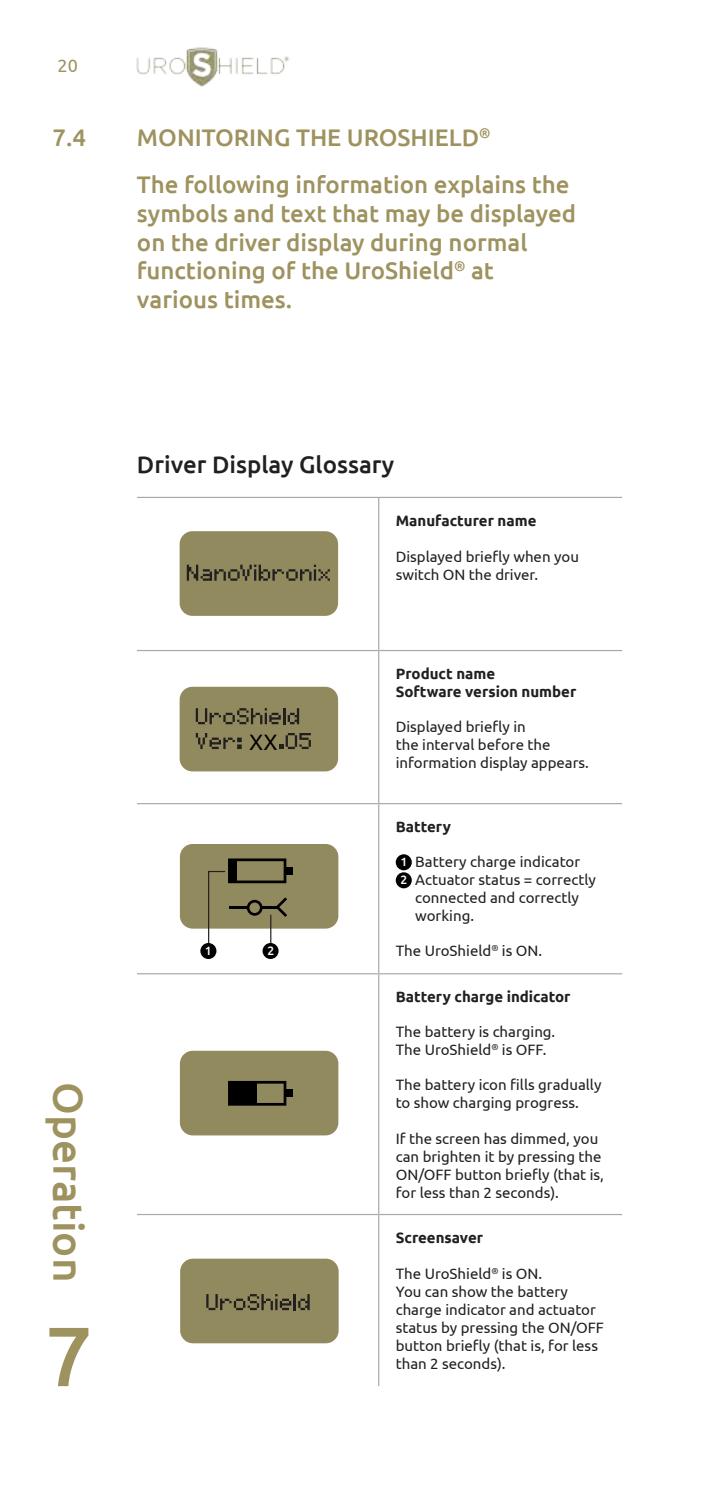
<style>
.page{position:relative;width:724px;height:1489px;background:#fff}
.page>*{position:absolute;margin:0;border:0;box-sizing:border-box;transform-origin:0 0}
.t1{font:500 84px "Ubuntu";color:#9e925f}
.t2{font:500 42px "Ubuntu";color:#9e925f}
.t3{font:500 24px/28.5px "Ubuntu";color:#9e925f}
.t4{font:500 24px "Ubuntu";color:#221f1f}
.t5{font:21px "Arial";color:#000}
.t6{font:18px "Ubuntu";color:#9e925f}
.t7{font:15px/18px "Ubuntu";color:#221f1f}
.t8{font:700 15px/18px "Ubuntu";color:#221f1f}
.t9{font:500 12px "Ubuntu";color:#fff}
.s1{font-weight:500;font-size:12px;color:#fff}
</style>
<div class="page">
<img style="left:136px;top:47px;width:154px;height:40px">
<hr style="left:137px;top:650px;width:241px;height:1px;background:#a7a9ab">
<hr style="left:378px;top:803px;width:244px;height:1px;background:#a7a9ab">
<hr style="left:137px;top:973px;width:241px;height:1px;background:#a7a9ab">
<hr style="left:378px;top:973px;width:244px;height:1px;background:#a7a9ab">
<hr style="left:137px;top:1214px;width:241px;height:1px;background:#a7a9ab">
<hr style="left:378px;top:1214px;width:244px;height:1px;background:#a7a9ab">
<hr style="left:378px;top:498px;width:1px;height:152px;background:#a7a9ab">
<hr style="left:378px;top:651px;width:1px;height:152px;background:#a7a9ab">
<hr style="left:378px;top:804px;width:1px;height:169px;background:#a7a9ab">
<hr style="left:378px;top:974px;width:1px;height:240px;background:#a7a9ab">
<hr style="left:378px;top:1215px;width:1px;height:171px;background:#a7a9ab">
<hr style="left:137px;top:497px;width:241px;height:1px;background:#a7a9ab">
<hr style="left:378px;top:497px;width:244px;height:1px;background:#a7a9ab">
<hr style="left:378px;top:650px;width:244px;height:1px;background:#a7a9ab">
<hr style="left:137px;top:803px;width:241px;height:1px;background:#a7a9ab">
<div style="left:395px;top:854px;width:16px;height:16px;background:#030000;border-radius:50%"></div>
<div style="left:395px;top:872px;width:16px;height:16px;background:#030000;border-radius:50%"></div>
<div style="left:179px;top:687px;width:159px;height:84px;background:#928a5f;border-radius:13px"></div>
<svg style="left:196px;top:708px;width:103px;height:16px"></svg>
<svg style="left:196px;top:733px;width:45px;height:16px"></svg>
<svg style="left:279px;top:733px;width:32px;height:16px"></svg>
<div style="left:180px;top:844px;width:158px;height:84px;background:#928a5f;border-radius:13px"></div>
<div style="left:285px;top:867px;width:7px;height:7px;background:#000"></div>
<div style="left:180px;top:1050px;width:158px;height:85px;background:#928a5f;border-radius:13px"></div>
<svg style="left:228px;top:1081px;width:58px;height:24px"></svg>
<div style="left:285px;top:1089px;width:7px;height:8px;background:#000"></div>
<div style="left:229px;top:1082px;width:28px;height:22px;background:#000"></div>
<div style="left:179px;top:531px;width:159px;height:85px;background:#928a5f;border-radius:13px"></div>
<svg style="left:187px;top:565px;width:143px;height:16px"></svg>
<div style="left:180px;top:1258px;width:158px;height:85px;background:#928a5f;border-radius:13px"></div>
<svg style="left:206px;top:1294px;width:85px;height:16px"></svg>
<hr style="left:293px;top:1294px;width:3px;height:16px;background:#221f1f">
<svg style="left:298px;top:1294px;width:11px;height:16px"></svg>
<svg style="left:207px;top:858px;width:80px;height:97px"></svg>
<div style="left:262px;top:943px;width:16px;height:16px;background:#030000;border-radius:50%"></div>
<div style="left:200px;top:943px;width:16px;height:16px;background:#030000;border-radius:50%"></div>
<p class="t6" style="left:57px;top:58px;width:22px">20</p>
<h3 class="t3" style="left:52px;top:124px;width:35px">7.4</h3>
<h3 class="t3" style="left:137px;top:115px;width:434px;line-height:47.7px">MONITORING THE UROSHIELD<sup>®<br></sup>The following information explains the</h3>
<h3 class="t3" style="left:137px;top:198px;width:440px">symbols and text that may be displayed on the driver display during normal functioning of the UroShield<sup>®</sup> at various times.</h3>
<h2 class="t2" style="left:86px;top:1082px;width:202px;rotate:90deg">Operation</h2>
<h1 class="t1" style="left:45px;top:1320px;width:49px">7</h1>
<h3 class="t4" style="left:137px;top:450px;width:259px">Driver Display Glossary</h3>
<h3 class="t5" style="left:249px;top:734px;width:30px">XX</h3>
<p class="t9" style="left:205px;top:945px;width:8px">1</p>
<p class="t9" style="left:267px;top:945px;width:8px">2</p>
<p class="t8" style="left:395px;top:513px;width:142px">Manufacturer name</p>
<p class="t7" style="left:395px;top:547px;width:185px">Displayed brie昀氀y when you switch ON the driver.</p>
<p class="t8" style="left:395px;top:666px;width:182px">Product name<br>Software version number</p>
<p class="t7" style="left:395px;top:717px;width:194px">Displayed brie昀氀y in<br>the interval before the information display appears.</p>
<p class="t8" style="left:395px;top:819px;width:57px">Battery</p>
<p class="t7" style="left:400px;top:852px;width:181px"><span class="s1">1</span> Battery charge indicator</p>
<p class="t7" style="left:400px;top:872px;width:197px"><span class="s1">2</span> Actuator status = correctly</p>
<p class="t7" style="left:415px;top:890px;width:165px">connected and correctly</p>
<p class="t7" style="left:415px;top:906px;width:60px">working.</p>
<p class="t7" style="left:395px;top:943px;width:148px">The UroShield<sup>®</sup> is ON.</p>
<p class="t8" style="left:395px;top:989px;width:176px">Battery charge indicator</p>
<p class="t7" style="left:395px;top:1022px;width:161px">The battery is charging.<br>The UroShield<sup>®</sup> is OFF.</p>
<p class="t7" style="left:395px;top:1075px;width:207px">The battery icon 昀椀lls gradually to show charging progress.</p>
<p class="t7" style="left:395px;top:1128px;width:210px">If the screen has dimmed, you can brighten it by pressing the<br>ON/OFF button brie昀氀y (that is, for less than 2 seconds).</p>
<p class="t8" style="left:395px;top:1229px;width:89px">Screensaver</p>
<p class="t7" style="left:395px;top:1265px;width:210px">The UroShield<sup>®</sup> is ON.<br>You can show the battery charge indicator and actuator status by pressing the ON/OFF button brie昀氀y (that is, for less than 2 seconds).</p>
</div>
